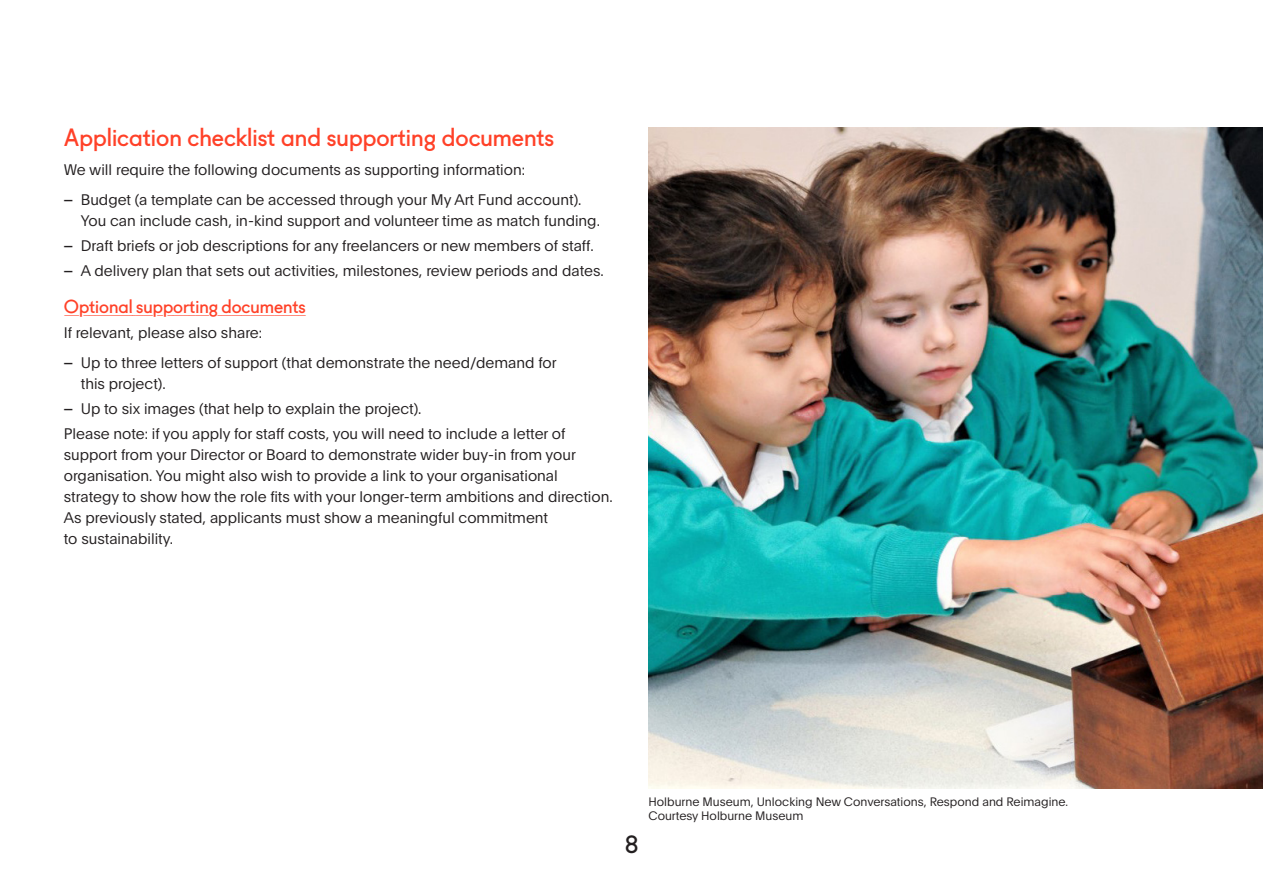
<style>
.page{position:relative;width:1263px;height:893px;background:#fff}
.page>*{position:absolute;margin:0;border:0;box-sizing:border-box;transform-origin:0 0}
.Heading_2{font:24px "Fugue Art Fund";color:#ff4128}
.t1{font:24px "Fugue Art Fund";color:#231f20}
.Heading_3{font:18px "Fugue Art Fund Underscore";color:#ff4128}
.body_copy{font:300 15px/21px "Plain";color:#231f20}
.body_copy-2{font:300 12px/14.4px "Plain";color:#231f20}
.s1{font-family:"Fugue Art Fund";font-weight:400}
</style>
<div class="page">
<img style="left:648px;top:128px;width:615px;height:661px">
<p class="Heading_2" style="left:64px;top:118px;width:492px">Application checklist and supporting documents</p>
<p class="body_copy" style="left:64px;top:159px;width:463px">We will require the following documents as supporting information:</p>
<p class="body_copy" style="left:81px;top:188px;width:521px;text-indent:-17px"><span class="s1">–</span> Budget (a template can be accessed through your My Art Fund account).<br>You can include cash, in-kind support and volunteer time as match funding.</p>
<p class="body_copy" style="left:64px;top:235px;width:531px"><span class="s1">–</span> Draft briefs or job descriptions for any freelancers or new members of staff.</p>
<p class="body_copy" style="left:64px;top:260px;width:542px"><span class="s1">–</span> A delivery plan that sets out activities, milestones, review periods and dates.</p>
<p class="Heading_3" style="left:64px;top:292px;width:243px">Optional supporting documents</p>
<p class="body_copy" style="left:64px;top:322px;width:200px">If relevant, please also share:</p>
<p class="body_copy" style="left:81px;top:351px;width:477px;text-indent:-17px"><span class="s1">–</span> Up to three letters of support (that demonstrate the need/demand for this project).</p>
<p class="body_copy" style="left:64px;top:398px;width:359px"><span class="s1">–</span> Up to six images (that help to explain the project).</p>
<p class="body_copy" style="left:64px;top:423px;width:550px">Please note: if you apply for staff costs, you will need to include a letter of support from your Director or Board to demonstrate wider buy-in from your organisation. You might also wish to provide a link to your organisational strategy to show how the role fits with your longer-term ambitions and direction.<br>As previously stated, applicants must show a meaningful commitment<br>to sustainability.</p>
<h1 class="t1" style="left:625px;top:825px;width:15px">8</h1>
<p class="body_copy-2" style="left:648px;top:794px;width:421px">Holburne Museum, Unlocking New Conversations, Respond and Reimagine.<br>Courtesy Holburne Museum</p>
</div>
